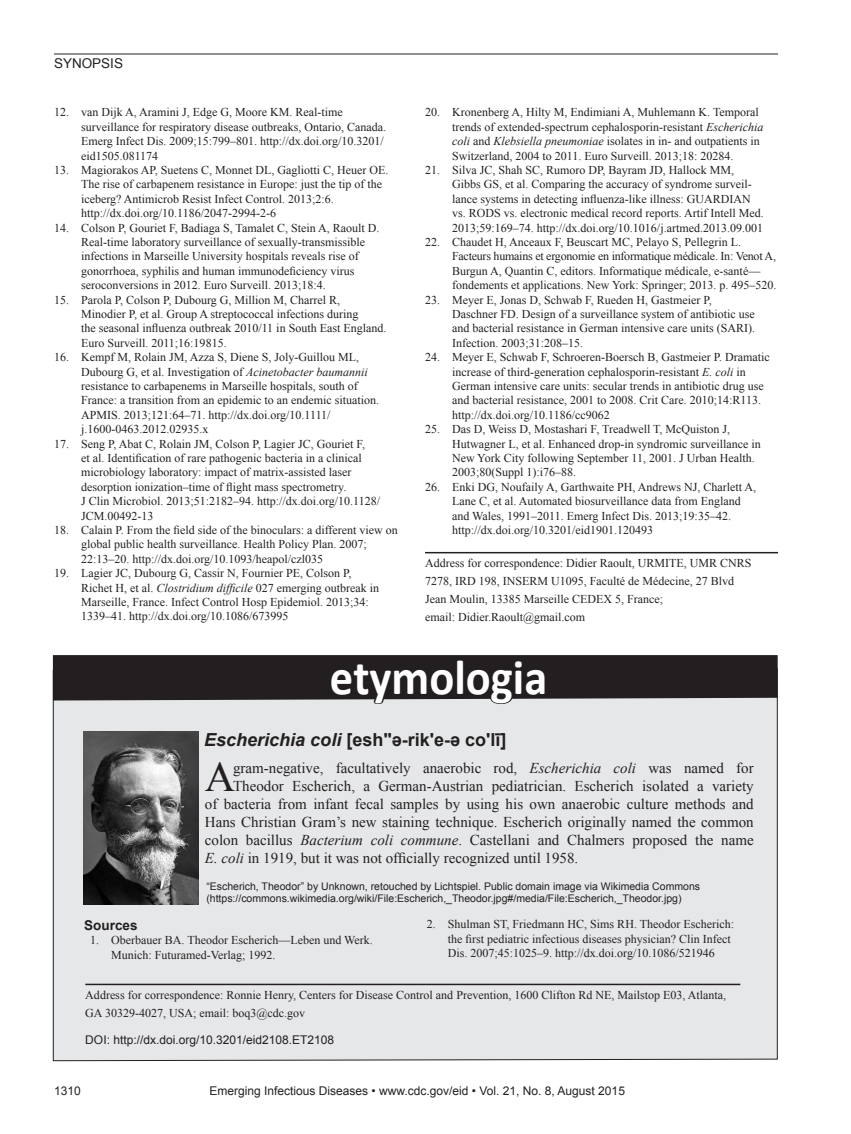
<style>
.page{position:relative;width:851px;height:1134px;background:#fff}
.page>*{position:absolute;margin:0;border:0;box-sizing:border-box;transform-origin:0 0}
.Body_Text{font:700 49.8px "Calibri";color:#fff;scale:.93 1}
.Drop_Cap{font:42.15px "Times New Roman";color:#231f20}
.t1{font:700 18px "Arial";color:#231f20}
.Drop_Cap-2{font:15px "Times New Roman";color:#231f20}
.t2{font:13.5px "Arial";color:#231f20}
.Ref_Title{font:700 13.5px "Arial";color:#231f20}
.References{font:12px/14.4px "Times New Roman";color:#231f20}
.Correspondence{font:12px/18px "Times New Roman";color:#231f20}
.DOI{font:12px "Arial";color:#231f20}
.Figure_Legend{font:10.5px/12px "Arial";color:#231f20}
.s1{font-style:italic}
</style>
<div class="page">
<hr style="left:54px;top:54px;width:724px;height:1px;background:#231f20">
<hr style="left:425px;top:552px;width:353px;height:1px;background:#231f20">
<div style="left:53px;top:668px;width:725px;height:393px;background:#e6e7e9"></div>
<svg style="left:53px;top:655px;width:724px;height:52px;background:#403d3e"></svg>
<hr style="left:85px;top:984px;width:655px;height:1px;background:#231f20">
<img style="left:83px;top:732px;width:115px;height:173px">
<p class="t2" style="left:54px;top:55px;width:71px">SYNOPSIS</p>
<p class="References" style="left:81px;top:105px;width:306px;text-indent:-27px">12. van Dijk A, Aramini J, Edge G, Moore KM. Real-time surveillance for respiratory disease outbreaks, Ontario, Canada.<br>Emerg Infect Dis. 2009;15:799–801. http://dx.doi.org/10.3201/ eid1505.081174</p>
<p class="References" style="left:81px;top:163px;width:309px;text-indent:-27px">13. Magiorakos AP, Suetens C, Monnet DL, Gagliotti C, Heuer OE.<br>The rise of carbapenem resistance in Europe: just the tip of the iceberg? Antimicrob Resist Infect Control. 2013;2:6. http://dx.doi.org/10.1186/2047-2994-2-6</p>
<p class="References" style="left:81px;top:220px;width:300px;text-indent:-27px">14. Colson P, Gouriet F, Badiaga S, Tamalet C, Stein A, Raoult D.<br>Real-time laboratory surveillance of sexually-transmissible infections in Marseille University hospitals reveals rise of gonorrhoea, syphilis and human immunodeficiency virus seroconversions in 2012. Euro Surveill. 2013;18:4.</p>
<p class="References" style="left:81px;top:292px;width:307px;text-indent:-27px">15. Parola P, Colson P, Dubourg G, Million M, Charrel R, Minodier P, et al. Group A streptococcal infections during<br>the seasonal influenza outbreak 2010/11 in South East England.<br>Euro Surveill. 2011;16:19815.</p>
<p class="References" style="left:81px;top:350px;width:299px;text-indent:-27px">16. Kempf M, Rolain JM, Azza S, Diene S, Joly-Guillou ML, Dubourg G, et al. Investigation of <span class="s1">Acinetobacter baumannii </span>resistance to carbapenems in Marseille hospitals, south of France: a transition from an epidemic to an endemic situation.<br>APMIS. 2013;121:64–71. http://dx.doi.org/10.1111/ j.1600-0463.2012.02935.x</p>
<p class="References" style="left:81px;top:436px;width:301px;text-indent:-27px">17. Seng P, Abat C, Rolain JM, Colson P, Lagier JC, Gouriet F,<br>et al. Identification of rare pathogenic bacteria in a clinical microbiology laboratory: impact of matrix-assisted laser desorption ionization–time of flight mass spectrometry.<br>J Clin Microbiol. 2013;51:2182–94. http://dx.doi.org/10.1128/ JCM.00492-13</p>
<p class="References" style="left:81px;top:523px;width:318px;text-indent:-27px">18. Calain P. From the field side of the binoculars: a different view on global public health surveillance. Health Policy Plan. 2007;<br>22:13–20. http://dx.doi.org/10.1093/heapol/czl035</p>
<p class="References" style="left:81px;top:566px;width:300px;text-indent:-27px">19. Lagier JC, Dubourg G, Cassir N, Fournier PE, Colson P, Richet H, et al. <span class="s1">Clostridium difficile</span> 027 emerging outbreak in Marseille, France. Infect Control Hosp Epidemiol. 2013;34:<br>1339–41. http://dx.doi.org/10.1086/673995</p>
<p class="References" style="left:452px;top:105px;width:313px;text-indent:-27px">20. Kronenberg A, Hilty M, Endimiani A, Muhlemann K. Temporal trends of extended-spectrum cephalosporin-resistant <span class="s1">Escherichia coli</span> and <span class="s1">Klebsiella pneumoniae</span> isolates in in- and outpatients in Switzerland, 2004 to 2011. Euro Surveill. 2013;18: 20284.</p>
<p class="References" style="left:452px;top:163px;width:313px;text-indent:-27px">21. Silva JC, Shah SC, Rumoro DP, Bayram JD, Hallock MM, Gibbs GS, et al. Comparing the accuracy of syndrome surveil&shy;lance systems in detecting influenza-like illness: GUARDIAN vs. RODS vs. electronic medical record reports. Artif Intell Med.<br>2013;59:169–74. http://dx.doi.org/10.1016/j.artmed.2013.09.001</p>
<p class="References" style="left:452px;top:235px;width:326px;text-indent:-27px">22. Chaudet H, Anceaux F, Beuscart MC, Pelayo S, Pellegrin L.<br>Facteurs humains et ergonomie en informatique médicale. In: Venot A, Burgun A, Quantin C, editors. Informatique médicale, e-santé— fondements et applications. New York: Springer; 2013. p. 495–520.</p>
<p class="References" style="left:452px;top:292px;width:304px;text-indent:-27px">23. Meyer E, Jonas D, Schwab F, Rueden H, Gastmeier P, Daschner FD. Design of a surveillance system of antibiotic use and bacterial resistance in German intensive care units (SARI).<br>Infection. 2003;31:208–15.</p>
<p class="References" style="left:452px;top:350px;width:319px;text-indent:-27px">24. Meyer E, Schwab F, Schroeren-Boersch B, Gastmeier P. Dramatic increase of third-generation cephalosporin-resistant <span class="s1">E. coli</span> in German intensive care units: secular trends in antibiotic drug use and bacterial resistance, 2001 to 2008. Crit Care. 2010;14:R113. http://dx.doi.org/10.1186/cc9062</p>
<p class="References" style="left:452px;top:422px;width:310px;text-indent:-27px">25. Das D, Weiss D, Mostashari F, Treadwell T, McQuiston J, Hutwagner L, et al. Enhanced drop-in syndromic surveillance in New York City following September 11, 2001. J Urban Health.<br>2003;80(Suppl 1):i76–88.</p>
<p class="References" style="left:452px;top:479px;width:305px;text-indent:-27px">26. Enki DG, Noufaily A, Garthwaite PH, Andrews NJ, Charlett A, Lane C, et al. Automated biosurveillance data from England and Wales, 1991–2011. Emerg Infect Dis. 2013;19:35–42. http://dx.doi.org/10.3201/eid1901.120493</p>
<p class="Correspondence" style="left:425px;top:554px;width:328px">Address for correspondence: Didier Raoult, URMITE, UMR CNRS 7278, IRD 198, INSERM U1095, Faculté de Médecine, 27 Blvd Jean Moulin, 13385 Marseille CEDEX 5, France;<br>email: Didier.Raoult@gmail.com</p>
<p class="Body_Text" style="left:330px;top:645px;width:235px">etymologia</p>
<h2 class="t1" style="left:204px;top:728px;width:304px"><span class="s1">Escherichia coli</span> [eshʺə-rikʹe-ə coʹlī]</h2>
<p class="Drop_Cap" style="left:205px;top:748px;width:32px">A</p>
<p class="Drop_Cap-2" style="left:233px;top:758px;width:522px">gram-negative, facultatively anaerobic rod, <span class="s1">Escherichia coli</span> was named for</p>
<p class="Drop_Cap-2" style="left:233px;top:776px;width:522px">Theodor Escherich, a German-Austrian pediatrician. Escherich isolated a variety</p>
<p class="Drop_Cap-2" style="left:205px;top:794px;width:550px">of bacteria from infant fecal samples by using his own anaerobic culture methods and</p>
<p class="Drop_Cap-2" style="left:205px;top:812px;width:550px">Hans Christian Gram’s new staining technique. Escherich originally named the common</p>
<p class="Drop_Cap-2" style="left:205px;top:830px;width:550px">colon bacillus <span class="s1">Bacterium coli commune</span>. Castellani and Chalmers proposed the name</p>
<p class="Drop_Cap-2" style="left:205px;top:848px;width:375px"><span class="s1">E. coli</span> in 1919, but it was not officially recognized until 1958.</p>
<p class="Figure_Legend" style="left:206px;top:880px;width:495px">“Escherich, Theodor” by Unknown, retouched by Lichtspiel. Public domain image via Wikimedia Commons (https://commons.wikimedia.org/wiki/File:Escherich,_Theodor.jpg#/media/File:Escherich,_Theodor.jpg)</p>
<p class="Ref_Title" style="left:84px;top:916px;width:55px">Sources</p>
<p class="References" style="left:111px;top:933px;width:263px;text-indent:-21px">1. Oberbauer BA. Theodor Escherich—Leben und Werk.<br>Munich: Futuramed-Verlag; 1992.</p>
<p class="References" style="left:448px;top:917px;width:288px;text-indent:-21px">2. Shulman ST, Friedmann HC, Sims RH. Theodor Escherich: the first pediatric infectious diseases physician? Clin Infect<br>Dis. 2007;45:1025–9. http://dx.doi.org/10.1086/521946</p>
<p class="Correspondence" style="left:85px;top:985px;width:642px">Address for correspondence: Ronnie Henry, Centers for Disease Control and Prevention, 1600 Clifton Rd NE, Mailstop E03, Atlanta,<br>GA 30329-4027, USA; email: boq3@cdc.gov</p>
<p class="DOI" style="left:85px;top:1032px;width:250px">DOI: http://dx.doi.org/10.3201/eid2108.ET2108</p>
<p class="DOI" style="left:54px;top:1083px;width:28px">1310</p>
<p class="DOI" style="left:209px;top:1083px;width:417px">Emerging Infectious Diseases • www.cdc.gov/eid • Vol. 21, No. 8, August 2015</p>
</div>
